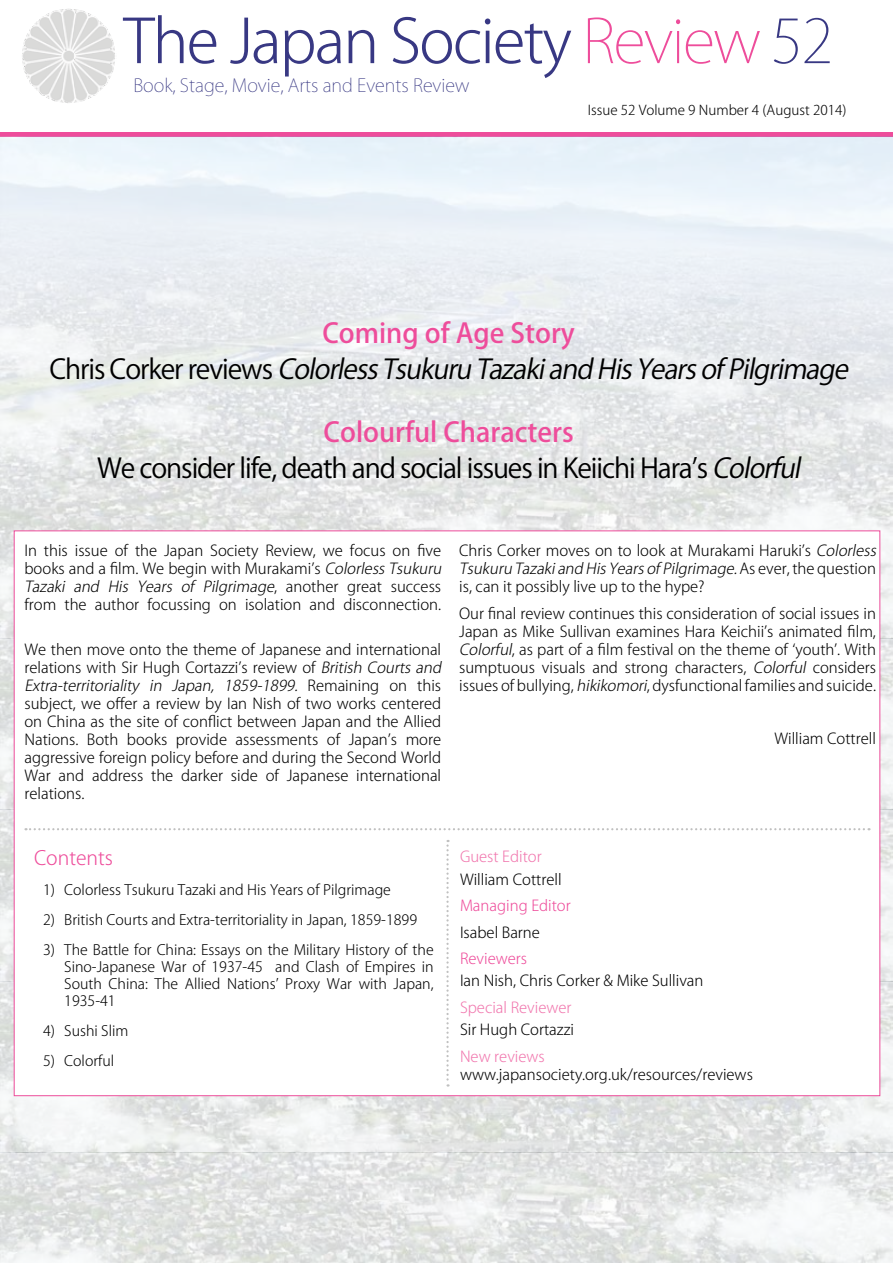
<style>
.page{position:relative;width:893px;height:1263px;background:#fff}
.page>*{position:absolute;margin:0;border:0;box-sizing:border-box;transform-origin:0 0}
.t1{font:300 60px "Koz Go Pro";letter-spacing:-.03em;color:#383883}
.t2{font:italic 27px/36.6px "Koz Go Pro";color:#000;text-align:center}
.t3{font:27px/36.6px "Koz Go Pro";letter-spacing:-.04em;color:#000;text-align:center}
.t4{font:300 19.5px "Koz Go Pro";color:#ee4d9b}
.t5{font:200 18px "Koz Go Pro";color:#383883}
.t6{font:300 15px/18px "Koz Go Pro";color:#000}
.t7{font:300 15px "Koz Go Pro";color:#f177ae}
.t8{font:300 15px "Koz Go Pro";color:#ee4d9b}
.t9{font:300 14.25px/17.1px "Koz Go Pro";color:#000;text-align:justify}
.t10{font:300 13.5px "Koz Go Pro";color:#000}
.s1{font-weight:200;color:#ee4d9b}
.s2{font-weight:200}
.s3{font-weight:500;font-style:normal;color:#ee4d9b}
.s4{font-style:normal}
.s5{font-weight:500;color:#ee4d9b}
.s6{font-style:italic}
</style>
<div class="page">
<img style="left:22px;top:9px;width:93px;height:94px">
<hr style="left:0;top:132px;width:893px;height:4px;background:#ee4d9b">
<img style="left:0;top:136px;width:893px;height:1127px">
<div style="left:14px;top:530px;width:866px;height:566px;background:#fff;border:1px solid #ee4d9b"></div>
<svg style="left:26px;top:828px;width:843px;height:2px"></svg>
<svg style="left:446px;top:840px;width:3px;height:246px"></svg>
<h1 class="t1" style="left:123px;top:2px;width:712px">The Japan Society <span class="s1">Review</span> <span class="s2">52</span></h1>
<p class="t5" style="left:133px;top:73px;width:337px">Book, Stage, Movie, Arts and Events Review</p>
<p class="t10" style="left:588px;top:101px;width:260px">Issue 52 Volume 9 Number 4 (August 2014)</p>
<h2 class="t2" style="left:49px;top:315px;width:806px"><span class="s3">Coming of Age Story<br></span><span class="s4">C h r i s C o r ke r r e v i e w s</span> ColorlessTsukuru Tazakiand HisYearsof Pilgrimage</h2>
<h2 class="t3" style="left:97px;top:414px;width:711px"><span class="s5">Colourful Characters<br></span>We consider life, death and social issues in Keiichi Hara’s <span class="s6">Colorful</span></h2>
<p class="t6" style="left:24px;top:542px;width:422px">In this issue of the Japan Society Review, we focus on five books and a film. We begin with Murakami’s <span class="s6">ColorlessTsukuru Tazaki and His Years of Pilgrimage</span>, a n ot h e r g re a t s u c c e s s from the author focussing on isolation and disconnection.</p>
<p class="t6" style="left:24px;top:640px;width:422px">We then move onto the theme of Japanese and international relations with Sir Hugh Cortazzi’s review of <span class="s6">British Courts and Extra-territoriality in Japan, 1859-1899.</span> R e m a i n i n g o n t h i s subject, we offer a review by Ian Nish of two works centered on China as the site of conflict between Japan and the Allied Nations. Both books provide assessments of Japan’s more aggressive foreign policy before and during the Second World War and address the darker side of Japanese international relations.</p>
<p class="t6" style="left:459px;top:542px;width:422px">Chris Corker moves on to look at Murakami Haruki’s <span class="s6">Colorless<br>Tsukuru Tazakiand HisYearsof Pilgrimage.</span>A s e ve r, t h e q u e s t i o n is, can it possibly live up to the hype?</p>
<p class="t6" style="left:459px;top:604px;width:418px;text-align:justify">Our final review continues this consideration of social issues in Japan as Mike Sullivan examines Hara Keichii’s animated film, <span class="s6">Colorful</span>, as part of a film festival on the theme of ‘youth’. With sumptuous visuals and strong characters, <span class="s6">Colorful</span> considers issues of bullying, <span class="s6">hikikomori</span>, dysfunctional families and suicide.</p>
<p class="t6" style="left:774px;top:729px;width:103px">William Cottrell</p>
<h3 class="t4" style="left:34px;top:845px;width:81px">Contents</h3>
<p class="t7" style="left:460px;top:847px;width:83px">Guest Editor</p>
<p class="t6" style="left:460px;top:870px;width:103px">William Cottrell</p>
<p class="t8" style="left:460px;top:896px;width:112px">Managing Editor</p>
<p class="t6" style="left:460px;top:923px;width:81px">Isabel Barne</p>
<p class="t8" style="left:460px;top:949px;width:69px">Reviewers</p>
<p class="t6" style="left:460px;top:972px;width:245px">Ian Nish, Chris Corker &amp; Mike Sullivan</p>
<p class="t7" style="left:460px;top:998px;width:113px">Special Reviewer</p>
<p class="t6" style="left:460px;top:1021px;width:115px">Sir Hugh Cortazzi</p>
<p class="t7" style="left:460px;top:1046px;width:86px">New reviews</p>
<p class="t6" style="left:460px;top:1065px;width:294px">www.japansociety.org.uk/resources/reviews</p>
<p class="t9" style="left:43px;top:881px;width:349px">1) Colorless Tsukuru Tazaki and His Years of Pilgrimage</p>
<p class="t9" style="left:43px;top:911px;width:376px">2) British Courts and Extra-territoriality in Japan, 1859-1899</p>
<p class="t9" style="left:64px;top:941px;width:371px;text-indent:-21px">3) The Battle for China: Essays on the Military History of the Sino-Japanese War of 1937-45 and Clash of Empires in South China: The Allied Nations’ Proxy War with Japan, 1935-41</p>
<p class="t9" style="left:43px;top:1022px;width:87px">4) Sushi Slim</p>
<p class="t9" style="left:43px;top:1052px;width:73px">5) Colorful</p>
</div>
